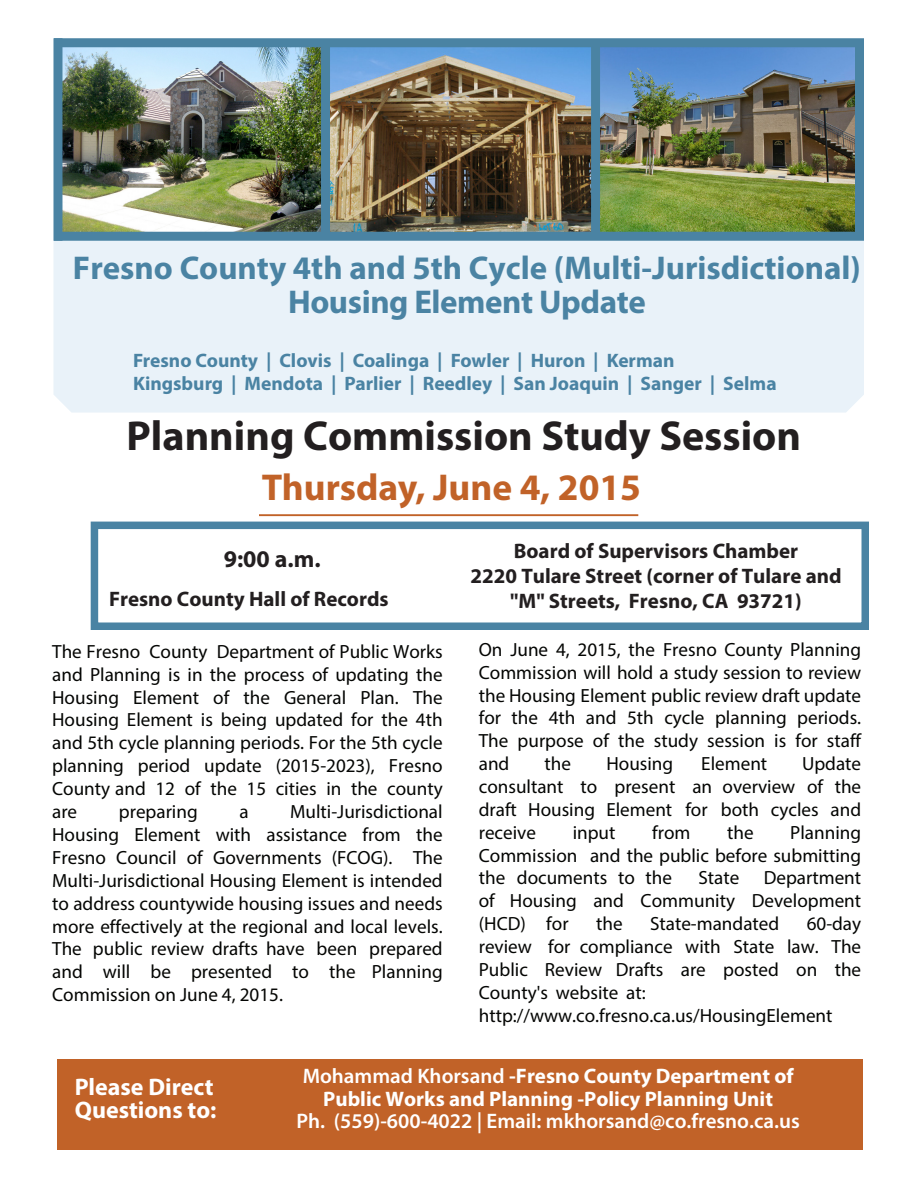
<style>
.page{position:relative;width:918px;height:1188px;background:#fff}
.page>*{position:absolute;margin:0;border:0;box-sizing:border-box;transform-origin:0 0}
.t1{font:700 42px "Myriad Pro";color:#231f20}
.t2{font:700 37.5px "Myriad Pro";color:#c16228}
.t3{font:700 33px/34.2px "Myriad Pro";color:#4a83a3;text-align:center}
.t4{font:700 24px/22.5px "Myriad Pro";color:#fff}
.t5{font:700 24px "Myriad Pro";color:#231f20}
.t6{font:700 21px/22.5px "Myriad Pro";color:#fff;text-align:center}
.t7{font:700 21px/25.2px "Myriad Pro";color:#231f20;text-align:center}
.t8{font:700 19.5px "Myriad Pro";color:#4a83a3}
.t9{font:19.2px/22.8px "Myriad Pro";color:#040503;text-align:justify}
.s1{font-weight:600}
</style>
<div class="page">
<hr style="left:259px;top:514px;width:379px;height:2px;background:#c16228">
<div style="left:53px;top:241px;width:811px;height:172px;background:#e9f2f9"></div>
<div style="left:57px;top:1060px;width:805px;height:90px;background:#c16228"></div>
<div style="left:91px;top:522px;width:778px;height:108px;border:8px solid #4a83a3"></div>
<img style="left:62px;top:47px;width:259px;height:185px">
<img style="left:330px;top:47px;width:261px;height:185px">
<img style="left:600px;top:47px;width:255px;height:185px">
<div style="left:54px;top:232px;width:810px;height:9px;background:#4a83a3"></div>
<div style="left:321px;top:45px;width:9px;height:190px;background:#4a83a3"></div>
<div style="left:591px;top:45px;width:9px;height:192px;background:#4a83a3"></div>
<div style="left:54px;top:38px;width:810px;height:9px;background:#4a83a3"></div>
<div style="left:53px;top:38px;width:9px;height:203px;background:#4a83a3"></div>
<div style="left:855px;top:42px;width:9px;height:197px;background:#4a83a3"></div>
<p class="t3" style="left:73px;top:250px;width:789px">Fresno County 4th and 5th Cycle (Multi-Jurisdictional)<br>Housing Element Update</p>
<p class="t8" style="left:133px;top:348px;width:543px">Fresno County | Clovis | Coalinga | Fowler | Huron | Kerman</p>
<p class="t8" style="left:133px;top:370px;width:645px">Kingsburg | Mendota | Parlier | Reedley | San Joaquin | Sanger | Selma</p>
<p class="t1" style="left:127px;top:409px;width:676px">Planning Commission Study Session</p>
<p class="t2" style="left:262px;top:463px;width:381px">Thursday, June 4, 2015</p>
<p class="t5" style="left:224px;top:544px;width:98px">9:00 a.m.</p>
<p class="t7" style="left:109px;top:586px;width:281px">Fresno County Hall of Records</p>
<p class="t9" style="left:52px;top:640px;width:392px">The Fresno County Department of Public Works and Planning is in the process of updating the Housing Element of the General Plan. The Housing Element is being updated for the 4th and 5th cycle planning periods. For the 5th cycle planning period update (2015-2023), Fresno County and 12 of the 15 cities in the county are</p>
<p class="t9" style="left:52px;top:800px;width:392px;text-indent:238px">Multi-Jurisdictional Housing Element with assistance from the Fresno Council of Governments (FCOG). The Multi-Jurisdictional Housing Element is intended to address countywide housing issues and needs more effectively at the regional and local levels.<br>The public review drafts have been prepared and will be presented to the Planning Commission on June 4, 2015.</p>
<p class="t9" style="left:119px;top:800px;width:80px">preparing</p>
<p class="t9" style="left:239px;top:800px;width:11px">a</p>
<p class="t7" style="left:471px;top:537px;width:373px">Board of Supervisors Chamber<br>2220 Tulare Street (corner of Tulare and "M" Streets, Fresno, CA 93721)</p>
<p class="t9" style="left:479px;top:638px;width:384px">On June 4, 2015, the Fresno County Planning Commission will hold a study session to review the Housing Element public review draft update for the 4th and 5th cycle planning periods.<br>The purpose of the study session is for staff and</p>
<p class="t9" style="left:479px;top:752px;width:384px;text-indent:323px">Update consultant to present an overview of the draft Housing Element for both cycles and receive</p>
<p class="t9" style="left:545px;top:752px;width:28px">the</p>
<p class="t9" style="left:606px;top:752px;width:68px">Housing</p>
<p class="t9" style="left:701px;top:752px;width:67px">Element</p>
<p class="t9" style="left:573px;top:821px;width:44px">input</p>
<p class="t9" style="left:652px;top:821px;width:40px">from</p>
<p class="t9" style="left:727px;top:821px;width:28px">the</p>
<p class="t9" style="left:479px;top:821px;width:384px;text-indent:312px">Planning Commission and the public before submitting the documents to the</p>
<p class="t9" style="left:699px;top:866px;width:42px">State</p>
<p class="t9" style="left:479px;top:866px;width:384px;text-indent:285px">Department of Housing and Community Development (HCD) for</p>
<p class="t9" style="left:479px;top:912px;width:384px;text-align:left;text-indent:328px">60-day review for compliance with State law. The<br>Public Review Drafts are posted on the<br>County's website at: http://www.co.fresno.ca.us/HousingElement</p>
<p class="t9" style="left:596px;top:912px;width:28px">the</p>
<p class="t9" style="left:650px;top:912px;width:131px">State-mandated</p>
<p class="t4" style="left:75px;top:1075px;width:143px">Please Direct<br>Questions to:</p>
<p class="t6" style="left:297px;top:1064px;width:505px"><span class="s1">Mohammad Khorsand</span> -Fresno County Department of<br>Public Works and Planning -Policy Planning Unit<br><span class="s1">Ph. (559)-600-4022 | Email: mkhorsand@co.fresno.ca.us</span></p>
</div>
